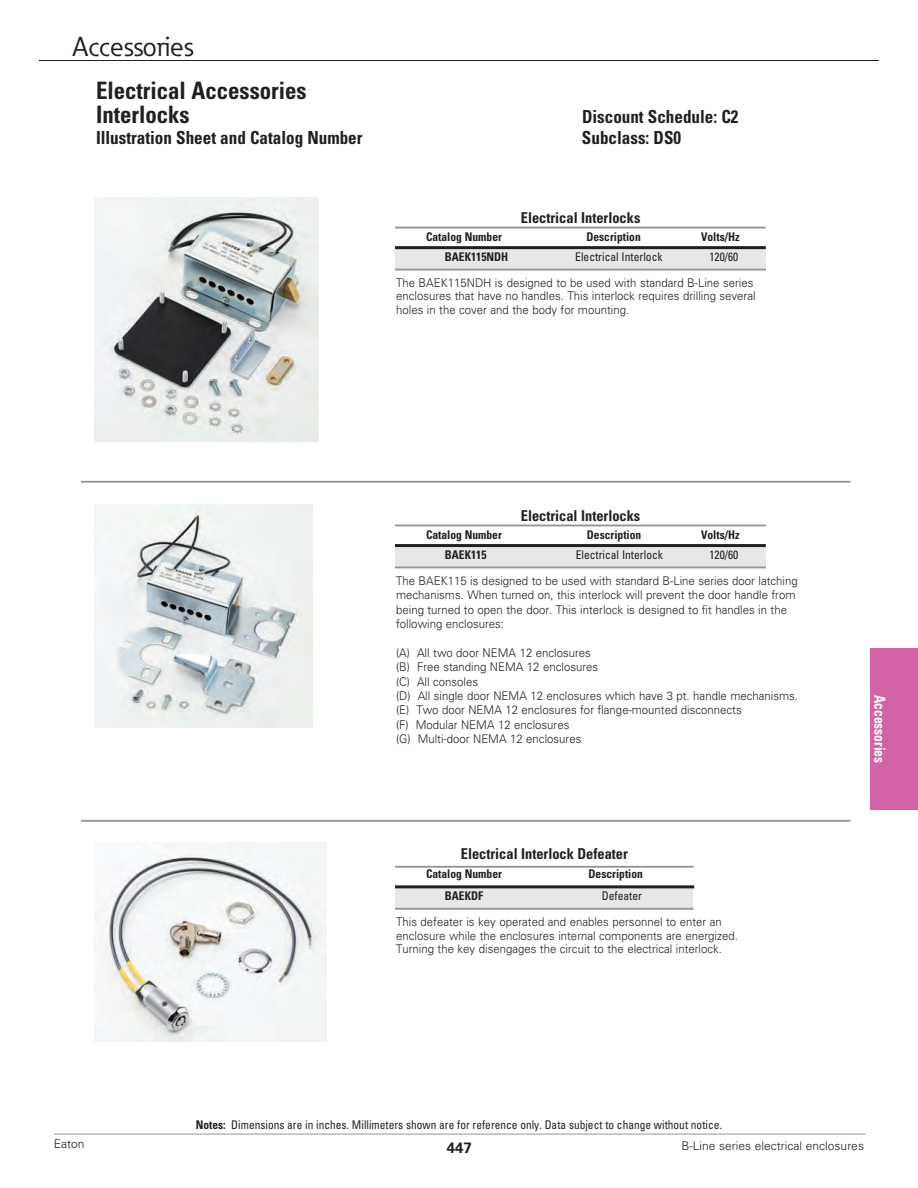
<style>
.page{position:relative;width:918px;height:1188px;background:#fff}
.page>*{position:absolute;margin:0;border:0;box-sizing:border-box;transform-origin:0 0}
.t1{font:27px "Eaton";color:#231f20}
.t2{font:700 condensed 24px "Univers LT Std";color:#231f20;scale:.95 1}
.t3{font:700 condensed 18px "Univers LT Std";color:#231f20;scale:.95 1}
.t4{font:700 condensed 15px "Univers LT Std";color:#231f20;scale:.96 1}
.t5{font:700 condensed 15px "Univers LT Std";color:#fff;scale:.9 1}
.t6{font:700 15px "Univers LT Std";color:#231f20}
.t7{font:300 12px/13.5px "Univers LT Std";color:#231f20;scale:.95 1}
.t8{font:700 condensed 12px "Univers LT Std";color:#231f20;scale:.96 1}
.t9{font:condensed 12px "Univers LT Std";color:#231f20;scale:.95 1}
.t10{font:condensed 12px "Univers LT Std";color:#231f20;scale:.96 1}
.t11{font:300 12px "Univers LT Std";color:#231f20}
.s1{font-weight:700}
</style>
<div class="page">
<hr style="left:39px;top:60px;width:840px;height:1px;background:#231f20">
<hr style="left:54px;top:1134px;width:811px;height:1px;background:#939598">
<div style="left:871px;top:648px;width:47px;height:162px;background:#d264a6"></div>
<div style="left:395px;top:248px;width:371px;height:21px;background:#e6e7e9"></div>
<div style="left:395px;top:546px;width:371px;height:20px;background:#e6e7e9"></div>
<div style="left:395px;top:888px;width:298px;height:20px;background:#e6e7e9"></div>
<hr style="left:395px;top:246px;width:371px;height:3px;background:#231f20">
<hr style="left:395px;top:227px;width:371px;height:2px;background:#939598">
<hr style="left:395px;top:544px;width:371px;height:3px;background:#231f20">
<hr style="left:395px;top:525px;width:371px;height:1px;background:#939598">
<hr style="left:395px;top:885px;width:299px;height:3px;background:#231f20">
<hr style="left:395px;top:866px;width:299px;height:2px;background:#939598">
<hr style="left:395px;top:269px;width:371px;height:2px;background:#939598">
<hr style="left:395px;top:567px;width:371px;height:1px;background:#939598">
<hr style="left:395px;top:908px;width:299px;height:2px;background:#939598">
<img style="left:94px;top:197px;width:224px;height:245px">
<img style="left:94px;top:504px;width:219px;height:224px">
<img style="left:94px;top:843px;width:232px;height:198px">
<hr style="left:81px;top:481px;width:769px;height:2px;background:#939598">
<hr style="left:81px;top:820px;width:769px;height:2px;background:#939598">
<h1 class="t1" style="left:73px;top:30px;width:122px">Accessories</h1>
<p class="t2" style="left:96px;top:76px;width:223px">Electrical Accessories</p>
<p class="t2" style="left:96px;top:100px;width:100px">Interlocks</p>
<p class="t3" style="left:582px;top:106px;width:166px">Discount Schedule: C2</p>
<p class="t3" style="left:96px;top:127px;width:282px">Illustration Sheet and Catalog Number</p>
<p class="t3" style="left:582px;top:127px;width:106px">Subclass: DS0</p>
<p class="t4" style="left:521px;top:208px;width:126px">Electrical Interlocks</p>
<p class="t8" style="left:426px;top:230px;width:80px">Catalog Number</p>
<p class="t8" style="left:586px;top:230px;width:58px">Description</p>
<p class="t8" style="left:701px;top:230px;width:42px">Volts/Hz</p>
<p class="t8" style="left:445px;top:250px;width:67px">BAEK115NDH</p>
<p class="t10" style="left:575px;top:249px;width:92px">Electrical Interlock</p>
<p class="t10" style="left:710px;top:249px;width:31px">120/60</p>
<p class="t7" style="left:396px;top:276px;width:380px">The BAEK115NDH is designed to be used with standard B-Line series enclosures that have no handles. This interlock requires drilling several holes in the cover and the body for mounting.</p>
<p class="t4" style="left:521px;top:506px;width:126px">Electrical Interlocks</p>
<p class="t8" style="left:426px;top:528px;width:80px">Catalog Number</p>
<p class="t8" style="left:587px;top:528px;width:58px">Description</p>
<p class="t8" style="left:701px;top:528px;width:42px">Volts/Hz</p>
<p class="t8" style="left:445px;top:548px;width:45px">BAEK115</p>
<p class="t10" style="left:576px;top:547px;width:92px">Electrical Interlock</p>
<p class="t10" style="left:709px;top:547px;width:31px">120/60</p>
<p class="t7" style="left:396px;top:573px;width:424px;line-height:14.4px">The BAEK115 is designed to be used with standard B-Line series door latching mechanisms. When turned on, this interlock will prevent the door handle from being turned to open the door. This interlock is designed to fit handles in the following enclosures:</p>
<p class="t7" style="left:396px;top:646px;width:207px">(A) All two door NEMA 12 enclosures</p>
<p class="t7" style="left:396px;top:660px;width:214px">(B) Free standing NEMA 12 enclosures</p>
<p class="t7" style="left:396px;top:675px;width:88px">(C) All consoles</p>
<p class="t7" style="left:396px;top:689px;width:425px">(D) All single door NEMA 12 enclosures which have 3 pt. handle mechanisms.</p>
<p class="t7" style="left:396px;top:703px;width:365px">(E) Two door NEMA 12 enclosures for flange-mounted disconnects</p>
<p class="t7" style="left:396px;top:718px;width:184px">(F) Modular NEMA 12 enclosures</p>
<p class="t7" style="left:396px;top:732px;width:197px">(G) Multi-door NEMA 12 enclosures</p>
<p class="t4" style="left:461px;top:845px;width:176px">Electrical Interlock Defeater</p>
<p class="t8" style="left:426px;top:866px;width:80px">Catalog Number</p>
<p class="t8" style="left:589px;top:866px;width:58px">Description</p>
<p class="t8" style="left:445px;top:889px;width:41px">BAEKDF</p>
<p class="t10" style="left:602px;top:888px;width:44px">Defeater</p>
<p class="t7" style="left:396px;top:915px;width:361px">This defeater is key operated and enables personnel to enter an enclosure while the enclosures internal components are energized.<br>Turning the key disengages the circuit to the electrical interlock.</p>
<p class="t5" style="left:889px;top:695px;width:77px;rotate:90deg">Accessories</p>
<p class="t9" style="left:196px;top:1117px;width:554px"><span class="s1">Notes:</span> Dimensions are in inches. Millimeters shown are for reference only. Data subject to change without notice.</p>
<p class="t11" style="left:54px;top:1137px;width:32px">Eaton</p>
<p class="t6" style="left:447px;top:1139px;width:27px">447</p>
<p class="t11" style="left:682px;top:1138px;width:184px">B-Line series electrical enclosures</p>
</div>
